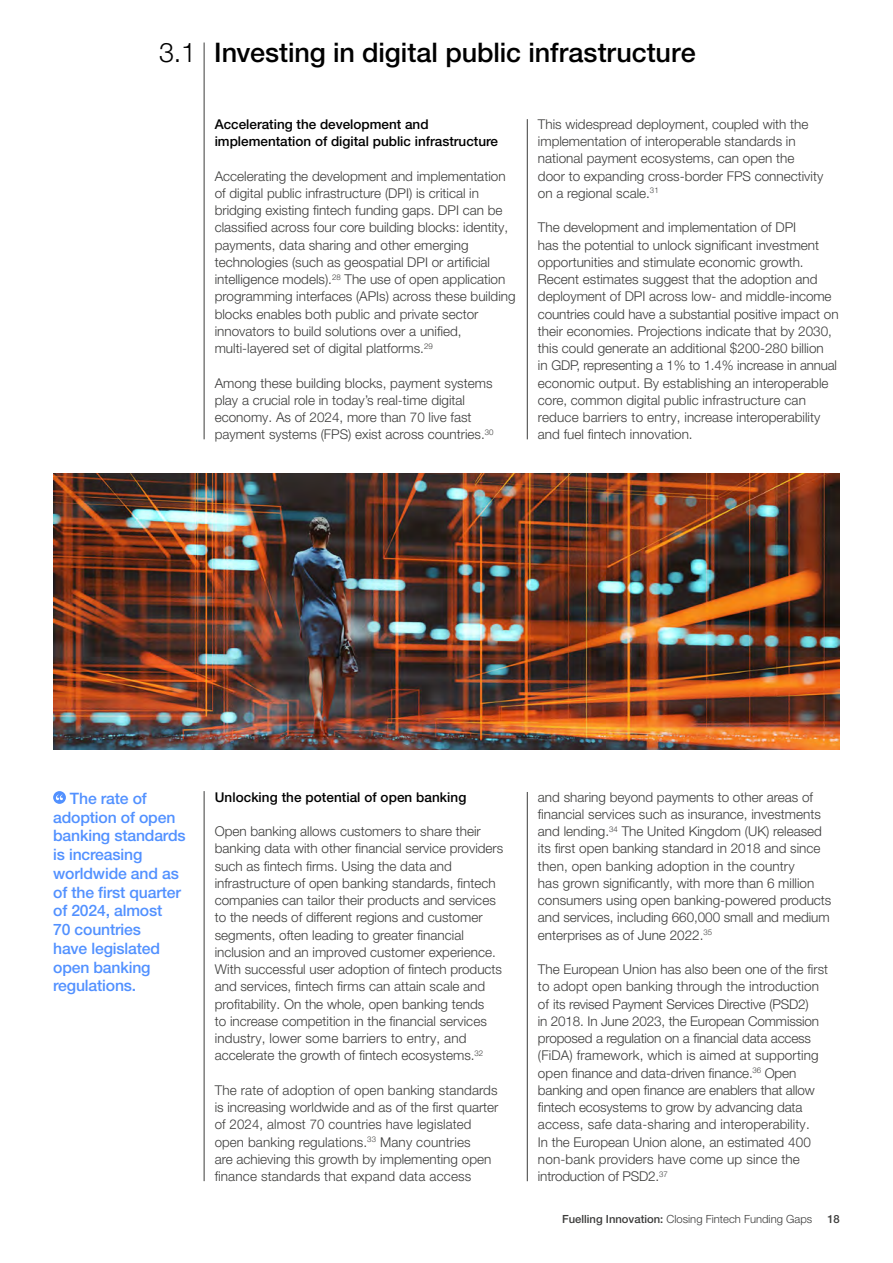
<style>
.page{position:relative;width:893px;height:1263px;background:#fff}
.page>*{position:absolute;margin:0;border:0;box-sizing:border-box;transform-origin:0 0}
.t1{font:500 27px "Helvetica Neue LT Pro";letter-spacing:-.005em;color:#000}
.t2{font:500 15.75px/18.8px "Helvetica Neue LT Pro";letter-spacing:-.01em;color:#5291ff}
.t3{font:300 13.5px/17.2px "Helvetica Neue LT Pro";color:#3c3c3b}
.t4{font:500 13.5px/17.2px "Helvetica Neue LT Pro";color:#000}
.t5{font:300 11.25px "Helvetica Neue LT Pro";color:#3c3c3b}
.t6{font:500 11.25px "Helvetica Neue LT Pro";color:#3c3c3b}
.s1{font-weight:300}
.s2{font-weight:500}
</style>
<div class="page">
<hr style="left:527px;top:119px;width:1px;height:320px;background:#3c3c3b">
<hr style="left:204px;top:43px;width:1px;height:396px;background:#3c3c3b">
<hr style="left:204px;top:791px;width:1px;height:390px;background:#3c3c3b">
<div style="left:53px;top:791px;width:13px;height:13px;background:#5291ff;border-radius:50%"></div>
<svg style="left:56px;top:794px;width:7px;height:6px"></svg>
<hr style="left:527px;top:792px;width:1px;height:389px;background:#3c3c3b">
<img style="left:53px;top:474px;width:787px;height:276px">
<h1 class="t1" style="left:159px;top:36px;width:538px"><span class="s1">3.1</span> Investing in digital public infrastructure</h1>
<p class="t4" style="left:215px;top:115px;width:285px">Accelerating the development and implementation of digital public infrastructure</p>
<p class="t3" style="left:215px;top:167px;width:302px">Accelerating the development and implementation of digital public infrastructure (DPI) is critical in bridging existing fintech funding gaps. DPI can be classified across four core building blocks: identity, payments, data sharing and other emerging technologies (such as geospatial DPI or artificial intelligence models).<sup>28</sup> The use of open application programming interfaces (APIs) across these building blocks enables both public and private sector innovators to build solutions over a unified, multi-layered set of digital platforms.<sup>29</sup></p>
<p class="t3" style="left:215px;top:374px;width:280px">Among these building blocks, payment systems play a crucial role in today’s real-time digital economy. As of 2024, more than 70 live fast payment systems (FPS) exist across countries.<sup>30</sup></p>
<p class="t3" style="left:538px;top:115px;width:287px">This widespread deployment, coupled with the implementation of interoperable standards in national payment ecosystems, can open the door to expanding cross-border FPS connectivity on a regional scale.<sup>31</sup></p>
<p class="t3" style="left:538px;top:219px;width:302px">The development and implementation of DPI<br>has the potential to unlock significant investment opportunities and stimulate economic growth.<br>Recent estimates suggest that the adoption and deployment of DPI across low- and middle-income countries could have a substantial positive impact on their economies. Projections indicate that by 2030, this could generate an additional $200-280 billion<br>in GDP, representing a 1% to 1.4% increase in annual economic output. By establishing an interoperable core, common digital public infrastructure can reduce barriers to entry, increase interoperability and fuel fintech innovation.</p>
<p class="t2" style="left:53px;top:789px;width:134px;text-indent:17px">The rate of adoption of open banking standards is increasing worldwide and as of the first quarter of 2024, almost<br>70 countries<br>have legislated open banking regulations.</p>
<p class="t4" style="left:215px;top:788px;width:253px">Unlocking the potential of open banking</p>
<p class="t3" style="left:215px;top:822px;width:290px">Open banking allows customers to share their banking data with other financial service providers such as fintech firms. Using the data and infrastructure of open banking standards, fintech companies can tailor their products and services to the needs of different regions and customer segments, often leading to greater financial inclusion and an improved customer experience.<br>With successful user adoption of fintech products and services, fintech firms can attain scale and profitability. On the whole, open banking tends<br>to increase competition in the financial services industry, lower some barriers to entry, and accelerate the growth of fintech ecosystems.<sup>32</sup></p>
<p class="t3" style="left:215px;top:1081px;width:285px">The rate of adoption of open banking standards is increasing worldwide and as of the first quarter of 2024, almost 70 countries have legislated open banking regulations.<sup>33</sup> Many countries<br>are achieving this growth by implementing open finance standards that expand data access</p>
<p class="t3" style="left:538px;top:788px;width:295px">and sharing beyond payments to other areas of financial services such as insurance, investments and lending.<sup>34</sup> The United Kingdom (UK) released its first open banking standard in 2018 and since then, open banking adoption in the country<br>has grown significantly, with more than 6 million consumers using open banking-powered products and services, including 660,000 small and medium enterprises as of June 2022.<sup>35</sup></p>
<p class="t3" style="left:538px;top:960px;width:292px">The European Union has also been one of the first to adopt open banking through the introduction of its revised Payment Services Directive (PSD2)<br>in 2018. In June 2023, the European Commission proposed a regulation on a financial data access (FiDA) framework, which is aimed at supporting open finance and data-driven finance.<sup>36</sup> Open banking and open finance are enablers that allow fintech ecosystems to grow by advancing data access, safe data-sharing and interoperability.<br>In the European Union alone, an estimated 400 non-bank providers have come up since the introduction of PSD2.<sup>37</sup></p>
<p class="t5" style="left:562px;top:1212px;width:252px"><span class="s2">Fuelling Innovation:</span> Closing Fintech Funding Gaps</p>
<p class="t6" style="left:827px;top:1212px;width:14px">18</p>
</div>
